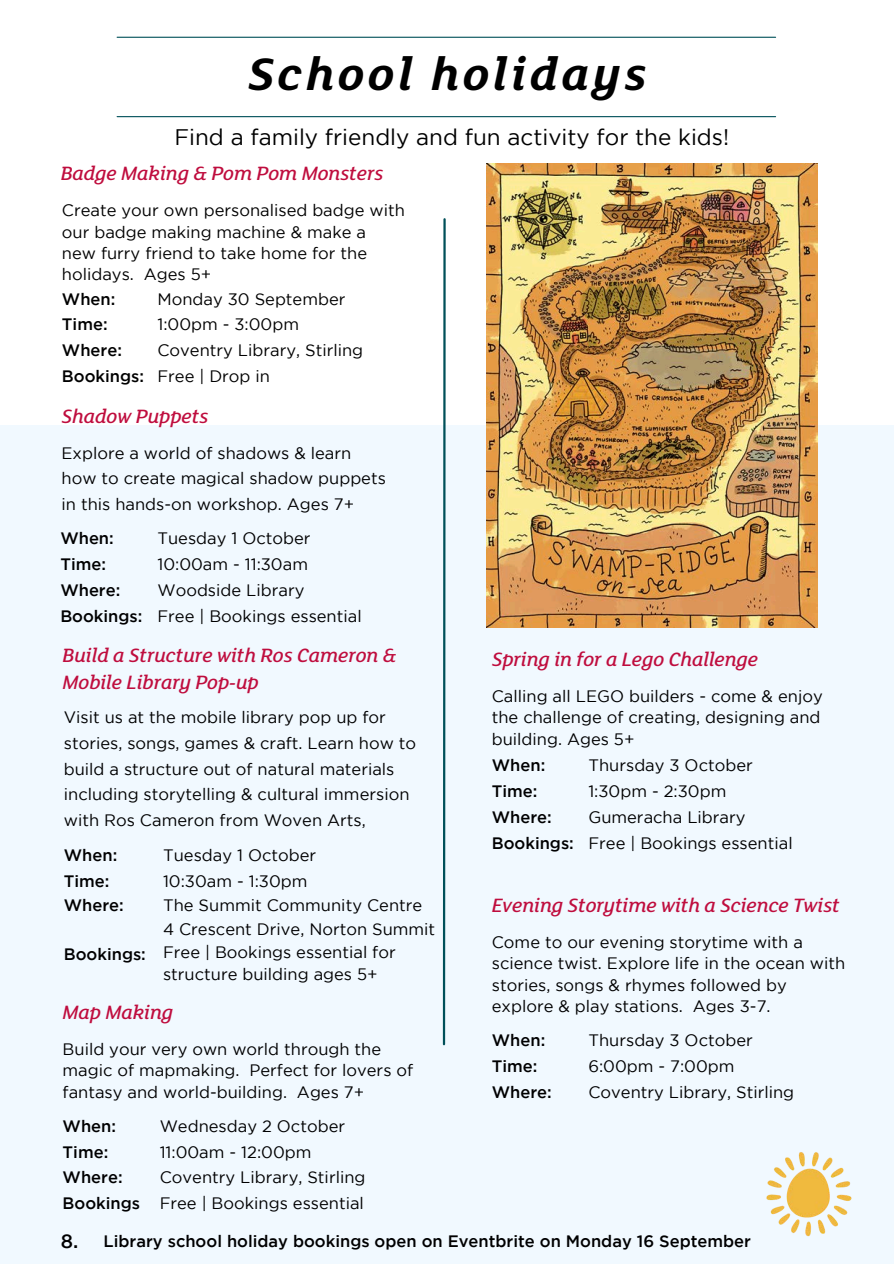
<style>
.page{position:relative;width:894px;height:1264px;background:#fff}
.page>*{position:absolute;margin:0;border:0;box-sizing:border-box;transform-origin:0 0}
.t1{font:italic 700 49.5px "FS Lola";letter-spacing:.07em;color:#000}
.t2{font:22.5px "Gotham";color:#000}
.t3{font:italic 500 21px/27px "FS Lola";color:#bf0d3e}
.t4{font:16.5px/21.3px "Gotham";color:#000}
.t5{font:500 16.5px/25.8px "Gotham";color:#000}
.s1{font-size:19.5px}
</style>
<div class="page">
<div style="left:0;top:425px;width:893px;height:838px;background:#f1f9ff"></div>
<hr style="left:117px;top:116px;width:658px;height:1px;background:#005059">
<hr style="left:117px;top:37px;width:658px;height:1px;background:#005059">
<img style="left:766px;top:1152px;width:86px;height:85px">
<img style="left:486px;top:163px;width:331px;height:464px">
<svg style="left:442px;top:218px;width:4px;height:828px"></svg>
<h1 class="t1" style="left:247px;top:53px;width:400px">School holidays</h1>
<p class="t2" style="left:174px;top:129px;width:556px">Find a family friendly and fun activity for the kids!</p>
<h5 class="t3" style="left:61px;top:161px;width:324px">Badge Making &amp; Pom Pom Monsters</h5>
<p class="t4" style="left:62px;top:201px;width:344px">Create your own personalised badge with our badge making machine &amp; make a<br>new furry friend to take home for the holidays. Ages 5+</p>
<p class="t4" style="left:157px;top:289px;width:189px">Monday 30 September</p>
<p class="t4" style="left:157px;top:315px;width:143px">1:00pm - 3:00pm</p>
<p class="t4" style="left:157px;top:341px;width:207px">Coventry Library, Stirling</p>
<p class="t4" style="left:157px;top:367px;width:114px">Free | Drop in</p>
<h2 class="t5" style="left:62px;top:287px;width:84px">When:<br>Time:<br>Where:<br>Bookings:</h2>
<h2 class="t3" style="left:62px;top:404px;width:148px">Shadow Puppets</h2>
<p class="t4" style="left:62px;top:441px;width:326px;line-height:25.8px">Explore a world of shadows &amp; learn how to create magical shadow puppets in this hands-on workshop. Ages 7+</p>
<p class="t5" style="left:60px;top:526px;width:84px">When:<br>Time:<br>Where:<br>Bookings:</p>
<h5 class="t4" style="left:157px;top:529px;width:155px">Tuesday 1 October</h5>
<p class="t4" style="left:157px;top:555px;width:152px">10:00am - 11:30am</p>
<p class="t4" style="left:157px;top:580px;width:148px">Woodside Library</p>
<p class="t4" style="left:157px;top:606px;width:206px">Free | Bookings essential</p>
<p class="t3" style="left:63px;top:643px;width:335px">Build a Structure with Ros Cameron &amp;<br>Mobile Library Pop-up</p>
<h5 class="t4" style="left:64px;top:705px;width:354px;line-height:25.8px">Visit us at the mobile library pop up for stories, songs, games &amp; craft. Learn how to build a structure out of natural materials including storytelling &amp; cultural immersion with Ros Cameron from Woven Arts,</h5>
<p class="t5" style="left:64px;top:843px;width:55px">When:<br>Time:</p>
<p class="t5" style="left:64px;top:893px;width:61px">Where:</p>
<p class="t5" style="left:64px;top:942px;width:84px">Bookings:</p>
<h2 class="t4" style="left:163px;top:846px;width:155px">Tuesday 1 October</h2>
<p class="t4" style="left:163px;top:871px;width:146px">10:30am - 1:30pm</p>
<h5 class="t4" style="left:163px;top:895px;width:260px">The Summit Community Centre</h5>
<p class="t4" style="left:163px;top:919px;width:274px">4 Crescent Drive, Norton Summit</p>
<p class="t4" style="left:163px;top:942px;width:234px">Free | Bookings essential for structure building ages 5+</p>
<p class="t3" style="left:63px;top:1000px;width:112px">Map Making</p>
<h5 class="t4" style="left:63px;top:1039px;width:352px">Build your very own world through the magic of mapmaking. Perfect for lovers of fantasy and world-building. Ages 7+</h5>
<p class="t5" style="left:63px;top:1114px;width:61px">When:<br>Time:<br>Where:</p>
<p class="t5" style="left:63px;top:1191px;width:79px">Bookings</p>
<p class="t4" style="left:160px;top:1116px;width:187px">Wednesday 2 October</p>
<p class="t4" style="left:160px;top:1142px;width:153px">11:00am - 12:00pm</p>
<h5 class="t4" style="left:160px;top:1168px;width:207px">Coventry Library, Stirling</h5>
<p class="t4" style="left:160px;top:1193px;width:206px">Free | Bookings essential</p>
<h5 class="t3" style="left:491px;top:647px;width:268px">Spring in for a Lego Challenge</h5>
<p class="t4" style="left:491px;top:686px;width:332px">Calling all LEGO builders - come &amp; enjoy the challenge of creating, designing and building. Ages 5+</p>
<h2 class="t5" style="left:491px;top:753px;width:84px">When:<br>Time:<br>Where:<br>Bookings:</h2>
<p class="t4" style="left:588px;top:755px;width:166px">Thursday 3 October</p>
<p class="t4" style="left:588px;top:781px;width:139px">1:30pm - 2:30pm</p>
<p class="t4" style="left:588px;top:807px;width:158px">Gumeracha Library</p>
<p class="t4" style="left:588px;top:833px;width:206px">Free | Bookings essential</p>
<p class="t3" style="left:491px;top:893px;width:349px">Evening Storytime with a Science Twist</p>
<p class="t4" style="left:491px;top:932px;width:355px">Come to our evening storytime with a science twist. Explore life in the ocean with stories, songs &amp; rhymes followed by explore &amp; play stations. Ages 3-7.</p>
<p class="t4" style="left:588px;top:1030px;width:166px">Thursday 3 October</p>
<h4 class="t4" style="left:588px;top:1056px;width:147px">6:00pm - 7:00pm</h4>
<h5 class="t4" style="left:588px;top:1082px;width:207px">Coventry Library, Stirling</h5>
<p class="t5" style="left:491px;top:1028px;width:61px">When:<br>Time:<br>Where:</p>
<p class="t5" style="left:61px;top:1228px;width:691px"><span class="s1">8.</span> Library school holiday bookings open on Eventbrite on Monday 16 September</p>
</div>
